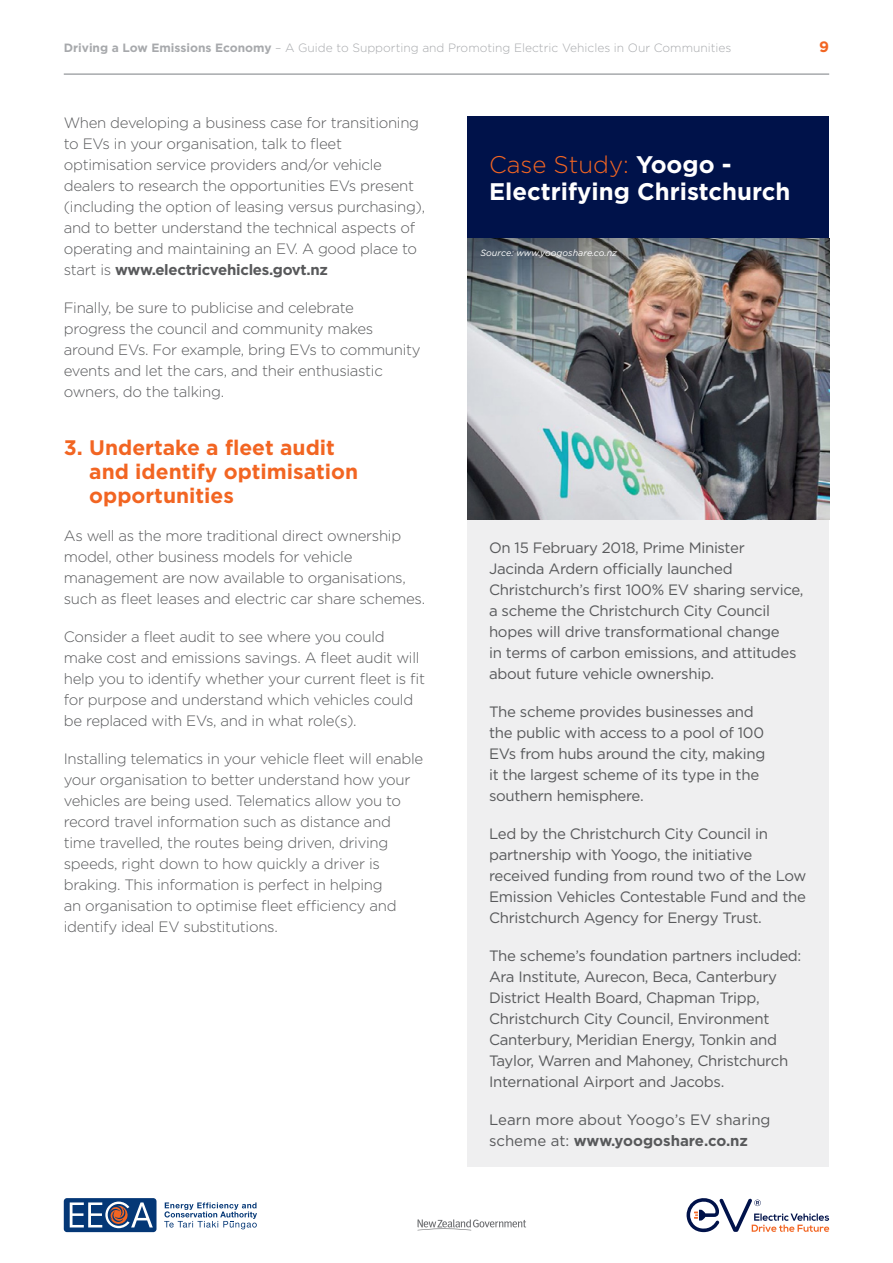
<style>
.page{position:relative;width:893px;height:1263px;background:#fff}
.page>*{position:absolute;margin:0;border:0;box-sizing:border-box;transform-origin:0 0}
.t1{font:700 24px/27px "Gotham";color:#fff}
.t2{font:700 21px/24px "Gotham";color:#f26522}
.t3{font:300 15px/21px "Gotham";letter-spacing:-.02em;color:#58595b}
.t4{font:15px/21px "Gotham";letter-spacing:-.02em;color:#58595b}
.t5{font:15px/21px "Gotham";color:#58595b}
.t6{font:700 15px "Gotham";color:#f26522}
.t7{font:300 12px "Gotham";color:#a7a9ac}
.t8{font:italic 9px "Gotham";color:#fff}
.s1{font-weight:700}
.s2{font-weight:300;color:#f26522}
</style>
<div class="page">
<svg style="left:687px;top:1198px;width:142px;height:34px"></svg>
<svg style="left:418px;top:1219px;width:108px;height:11px"></svg>
<div style="left:64px;top:1198px;width:93px;height:34px;background:#043776;border-radius:3px"></div>
<svg style="left:70px;top:1201px;width:83px;height:27px"></svg>
<svg style="left:164px;top:1202px;width:93px;height:27px"></svg>
<hr style="left:64px;top:73px;width:765px;height:2px;background:#a7a9ac">
<div style="left:468px;top:116px;width:361px;height:122px;background:#00124a"></div>
<div style="left:468px;top:520px;width:361px;height:647px;background:#efeff0"></div>
<img style="left:468px;top:238px;width:361px;height:282px">
<p class="t7" style="left:64px;top:40px;width:669px"><span class="s1">Driving a Low Emissions Economy</span> – A Guide to Supporting and Promoting Electric Vehicles in Our Communities</p>
<p class="t6" style="left:819px;top:37px;width:11px">9</p>
<p class="t3" style="left:64px;top:112px;width:363px">When developing a business case for transitioning to EVs in your organisation, talk to fleet optimisation service providers and/or vehicle dealers to research the opportunities EVs present (including the option of leasing versus purchasing), and to better understand the technical aspects of operating and maintaining an EV. A good place to start is <span class="s1">www.electricvehicles.govt.nz</span></p>
<p class="t3" style="left:64px;top:297px;width:358px">Finally, be sure to publicise and celebrate<br>progress the council and community makes around EVs. For example, bring EVs to community events and let the cars, and their enthusiastic owners, do the talking.</p>
<h2 class="t2" style="left:89px;top:435px;width:270px;text-indent:-26px">3. Undertake a fleet audit and identify optimisation opportunities</h2>
<p class="t3" style="left:64px;top:525px;width:363px">As well as the more traditional direct ownership model, other business models for vehicle management are now available to organisations, such as fleet leases and electric car share schemes.</p>
<p class="t3" style="left:64px;top:626px;width:363px">Consider a fleet audit to see where you could make cost and emissions savings. A fleet audit will help you to identify whether your current fleet is fit for purpose and understand which vehicles could be replaced with EVs, and in what role(s).</p>
<p class="t3" style="left:64px;top:748px;width:361px">Installing telematics in your vehicle fleet will enable your organisation to better understand how your vehicles are being used. Telematics allow you to record travel information such as distance and time travelled, the routes being driven, driving speeds, right down to how quickly a driver is braking. This information is perfect in helping<br>an organisation to optimise fleet efficiency and identify ideal EV substitutions.</p>
<h1 class="t1" style="left:489px;top:151px;width:303px"><span class="s2">Case Study:</span> Yoogo -<br>Electrifying Christchurch</h1>
<p class="t8" style="left:480px;top:247px;width:138px">Source: www.yoogoshare.co.nz</p>
<p class="t4" style="left:489px;top:537px;width:316px">On 15 February 2018, Prime Minister Jacinda Ardern officially launched Christchurch’s first 100% EV sharing service, a scheme the Christchurch City Council hopes will drive transformational change<br>in terms of carbon emissions, and attitudes about future vehicle ownership.</p>
<p class="t4" style="left:489px;top:701px;width:278px">The scheme provides businesses and the public with access to a pool of 100<br>EVs from hubs around the city, making it the largest scheme of its type in the southern hemisphere.</p>
<p class="t4" style="left:489px;top:823px;width:319px">Led by the Christchurch City Council in partnership with Yoogo, the initiative received funding from round two of the Low Emission Vehicles Contestable Fund and the Christchurch Agency for Energy Trust.</p>
<p class="t4" style="left:489px;top:945px;width:314px">The scheme’s foundation partners included:<br>Ara Institute, Aurecon, Beca, Canterbury District Health Board, Chapman Tripp, Christchurch City Council, Environment Canterbury, Meridian Energy, Tonkin and Taylor, Warren and Mahoney, Christchurch International Airport and Jacobs.</p>
<p class="t5" style="left:489px;top:1109px;width:283px">Learn more about Yoogo’s EV sharing scheme at: <span class="s1">www.yoogoshare.co.nz</span></p>
</div>
